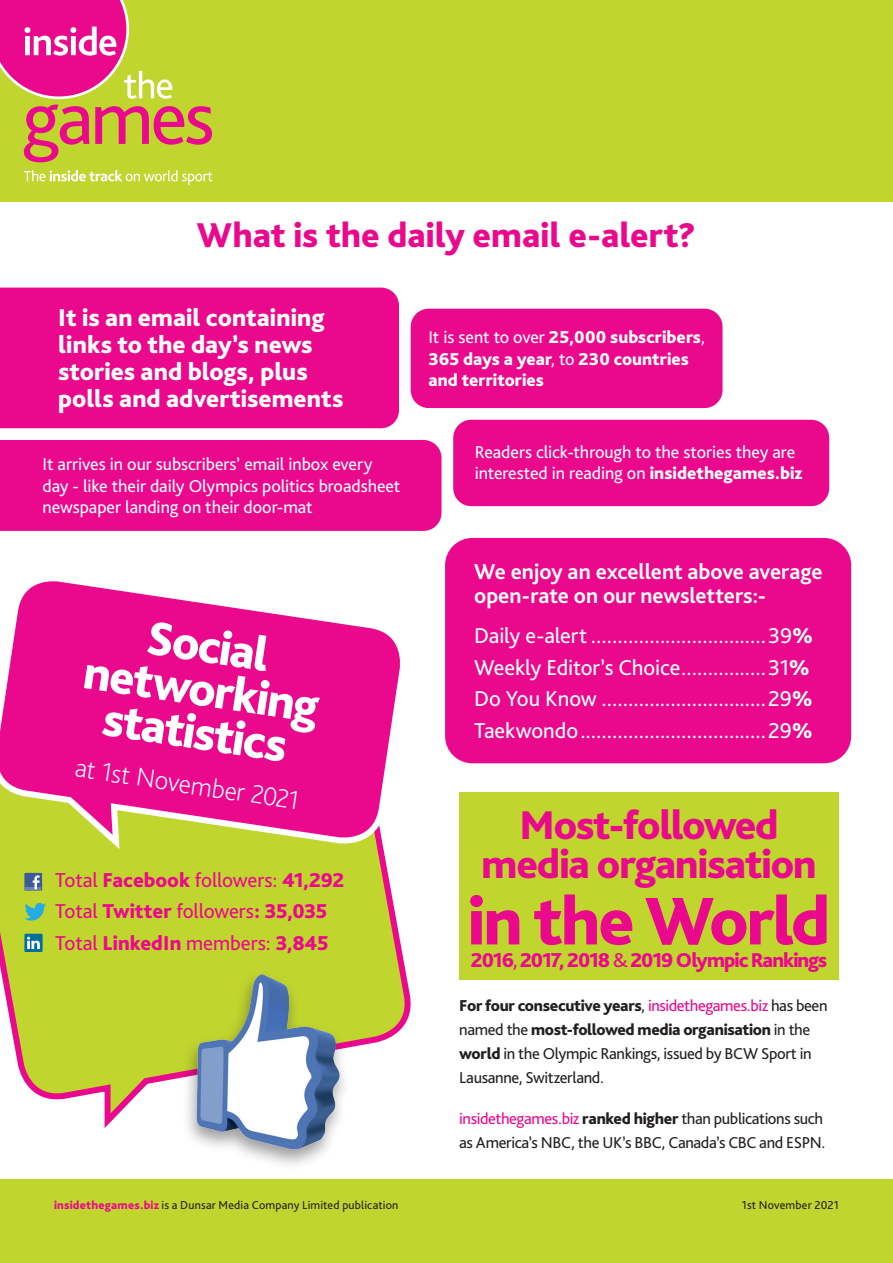
<style>
.page{position:relative;width:893px;height:1263px;background:#fff}
.page>*{position:absolute;margin:0;border:0;box-sizing:border-box;transform-origin:0 0}
.t1{font:800 70.5px "Bliss Pro";letter-spacing:-.03em;color:#ea098c}
.t2{font:800 49.5px/43.5px "Bliss Pro";color:#fff;text-align:center}
.t3{font:800 42px/39px "Bliss Pro";letter-spacing:-.03em;color:#ea098c;text-align:center}
.t4{font:800 36px "Bliss Pro";color:#ea098c}
.t5{font:200 27px "Bliss Pro";color:#fff}
.t6{font:800 25.5px/27px "Bliss Pro";color:#fff}
.t7{font:22.5px/31.5px "Bliss Pro";letter-spacing:-.005em;color:#fff}
.t8{font:700 22.5px/24px "Bliss Pro";letter-spacing:-.005em;color:#fff}
.t9{font:21px/31.5px "Bliss Pro";letter-spacing:-.005em;color:#ea098c}
.t10{font:800 21px "Bliss Pro";letter-spacing:-.05em;color:#ea098c}
.t11{font:18px/21.6px "Bliss Pro";letter-spacing:-.005em;color:#fff}
.t12{font:800 18px/21.6px "Bliss Pro";letter-spacing:.005em;color:#fff}
.t13{font:16.5px/24px "Bliss Pro";letter-spacing:-.025em;color:#231f20}
.t14{font:12px "Bliss Pro";letter-spacing:.015em;color:#231f20}
.s1{font-weight:800}
.s2{font-weight:400}
.s3{color:#ea098c}
.s4{font-weight:800;color:#ea098c}
</style>
<div class="page">
<div style="left:0;top:1179px;width:893px;height:84px;background:#c1d52f"></div>
<div style="left:0;top:0;width:893px;height:201px;background:#c1d52f"></div>
<svg style="left:24px;top:170px;width:189px;height:15px"></svg>
<svg style="left:24px;top:105px;width:188px;height:57px"></svg>
<svg style="left:0;top:0;width:172px;height:99px"></svg>
<div style="left:459px;top:792px;width:380px;height:187px;background:#c1d52f"></div>
<svg style="left:0;top:856px;width:411px;height:272px"></svg>
<svg style="left:0;top:581px;width:400px;height:275px;background:#e84492"></svg>
<div style="left:181px;top:969px;width:170px;height:202px;background:#231f20;opacity:.45"></div>
<img style="left:195px;top:972px;width:147px;height:179px">
<svg style="left:23px;top:902px;width:23px;height:18px"></svg>
<svg style="left:24px;top:873px;width:18px;height:17px"></svg>
<svg style="left:25px;top:867px;width:16px;height:22px"></svg>
<div style="left:24px;top:934px;width:19px;height:18px;background:#006f9e"></div>
<svg style="left:27px;top:937px;width:13px;height:12px"></svg>
<div style="left:0;top:288px;width:399px;height:140px;background:#ea098c"></div>
<div style="left:0;top:440px;width:441px;height:91px;background:#ea098c"></div>
<div style="left:411px;top:309px;width:311px;height:99px;background:#ea098c;border-radius:18px"></div>
<div style="left:453px;top:420px;width:376px;height:86px;background:#ea098c;border-radius:18px"></div>
<div style="left:445px;top:538px;width:406px;height:225px;background:#ea098c;border-radius:27px"></div>
<h3 class="t4" style="left:197px;top:212px;width:501px">What is the daily email e-alert?</h3>
<h3 class="t6" style="left:58px;top:304px;width:287px">It is an email containing links to the day’s news stories and blogs, plus polls and advertisements</h3>
<p class="t11" style="left:43px;top:453px;width:359px">It arrives in our subscribers’ email inbox every day - like their daily Olympics politics broadsheet newspaper landing on their door-mat</p>
<h2 class="t2" style="left:93px;top:607px;width:239px;rotate:8deg">Social networking statistics</h2>
<h3 class="t5" style="left:78px;top:750px;width:228px;rotate:9deg">at 1st November 2021</h3>
<p class="t9" style="left:55px;top:863px;width:290px">Total <span class="s1">Facebook</span> followers: <span class="s1">41,292<br></span>Total <span class="s1">Twitter</span> followers<span class="s1">: 35,035<br></span>Total <span class="s1">LinkedIn</span> members: <span class="s1">3,845</span></p>
<p class="t12" style="left:428px;top:326px;width:278px"><span class="s2">It is sent to over</span> 25,000 subscribers<span class="s2">,<br></span>365 days a year<span class="s2">, to</span> 230 countries and territories</p>
<p class="t11" style="left:475px;top:441px;width:329px">Readers click-through to the stories they are interested in reading on <span class="s1">insidethegames.biz</span></p>
<h3 class="t8" style="left:474px;top:559px;width:350px">We enjoy an excellent above average open-rate on our newsletters:-</h3>
<h3 class="t7" style="left:474px;top:620px;width:340px">Daily e-alert .................................39<span class="s1">% </span>Weekly Editor’s Choice................31<span class="s1">% </span>Do You Know ...............................29<span class="s1">% </span>Taekwondo...................................29<span class="s1">%</span></h3>
<h3 class="t3" style="left:482px;top:804px;width:337px">Most-followed media organisation</h3>
<h1 class="t1" style="left:468px;top:877px;width:364px">in the World</h1>
<p class="t10" style="left:471px;top:947px;width:358px">2016<span class="s2">,</span> 2017, 2018 <span class="s2">&amp;</span> 2019 Olympic Rankings</p>
<p class="t13" style="left:459px;top:993px;width:370px"><span class="s1">For four consecutive years</span>, <span class="s3">insidethegames.biz</span> has been named the <span class="s1">most-followed media organisation</span> in the <span class="s1">world</span> in the Olympic Rankings, issued by BCW Sport in Lausanne, Switzerland.</p>
<p class="t13" style="left:459px;top:1106px;width:368px"><span class="s3">insidethegames.biz</span> <span class="s1">ranked higher</span> than publications such as America’s NBC, the UK’s BBC, Canada’s CBC and ESPN.</p>
<p class="t14" style="left:54px;top:1197px;width:346px"><span class="s4">insidethegames.biz</span> is a Dunsar Media Company Limited publication</p>
<p class="t14" style="left:742px;top:1197px;width:99px">1st November 2021</p>
</div>
